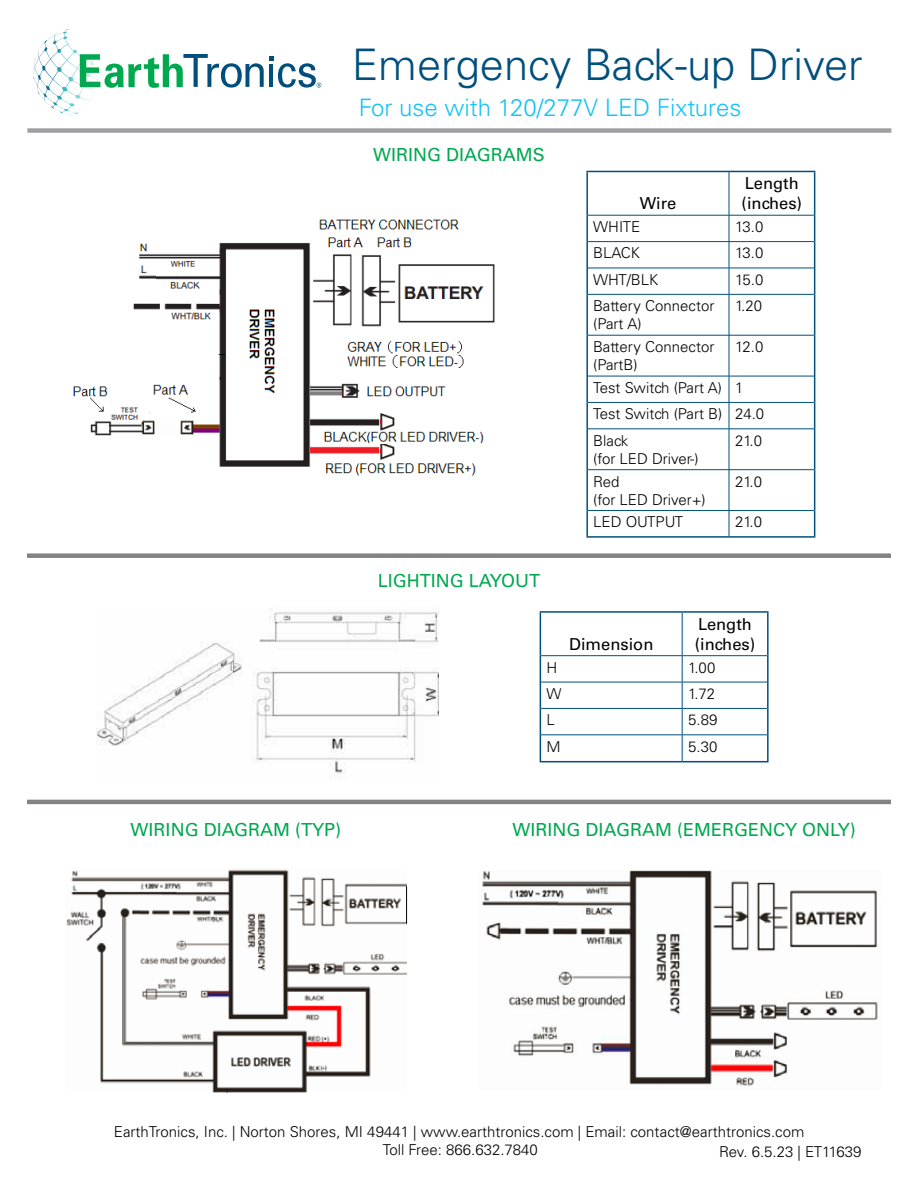
<style>
.page{position:relative;width:918px;height:1188px;background:#fff}
.page>*{position:absolute;margin:0;border:0;box-sizing:border-box;transform-origin:0 0}
.t1{font:300 43.5px "Univers LT Std";color:#004f7d}
.t2{font:300 24px "Univers LT Std";color:#12c3f4}
.t3{font:18px "Univers LT Std";color:#00a850}
.t4{font:16.5px/19.8px "Univers LT Std";color:#000}
.t5{font:300 15px/18px "Univers LT Std";color:#000}
.t6{font:300 15px "Univers LT Std";letter-spacing:-.02em;color:#000}
</style>
<div class="page">
<svg style="left:34px;top:29px;width:34px;height:47px"></svg>
<svg style="left:80px;top:54px;width:241px;height:34px"></svg>
<div style="left:27px;top:128px;width:864px;height:5px;background:#a19fa2"></div>
<hr style="left:27px;top:800px;width:864px;height:4px;background:#828384">
<div style="left:27px;top:553px;width:864px;height:5px;background:#828384"></div>
<img style="left:73px;top:219px;width:422px;height:257px">
<hr style="left:586px;top:171px;width:143px;height:1px;background:#004f7d">
<hr style="left:586px;top:172px;width:2px;height:43px;background:#004f7d">
<hr style="left:729px;top:171px;width:86px;height:1px;background:#004f7d">
<hr style="left:814px;top:172px;width:1px;height:43px;background:#004f7d">
<hr style="left:586px;top:215px;width:2px;height:27px;background:#004f7d">
<hr style="left:586px;top:242px;width:2px;height:26px;background:#004f7d">
<hr style="left:586px;top:268px;width:2px;height:26px;background:#004f7d">
<svg style="left:814px;top:215px;width:1px;height:79px"></svg>
<hr style="left:586px;top:294px;width:2px;height:41px;background:#004f7d">
<hr style="left:814px;top:294px;width:1px;height:41px;background:#004f7d">
<hr style="left:586px;top:335px;width:2px;height:41px;background:#004f7d">
<hr style="left:814px;top:335px;width:1px;height:41px;background:#004f7d">
<hr style="left:586px;top:376px;width:2px;height:26px;background:#004f7d">
<hr style="left:586px;top:402px;width:2px;height:27px;background:#004f7d">
<svg style="left:814px;top:376px;width:1px;height:53px"></svg>
<hr style="left:586px;top:429px;width:2px;height:41px;background:#004f7d">
<hr style="left:814px;top:429px;width:1px;height:41px;background:#004f7d">
<hr style="left:586px;top:470px;width:2px;height:41px;background:#004f7d">
<hr style="left:814px;top:470px;width:1px;height:41px;background:#004f7d">
<hr style="left:586px;top:511px;width:2px;height:25px;background:#004f7d">
<svg style="left:814px;top:511px;width:1px;height:25px"></svg>
<hr style="left:586px;top:536px;width:143px;height:2px;background:#004f7d">
<hr style="left:729px;top:536px;width:86px;height:2px;background:#004f7d">
<hr style="left:729px;top:172px;width:1px;height:43px;background:#004f7d">
<hr style="left:588px;top:215px;width:141px;height:1px;background:#004f7d">
<hr style="left:729px;top:215px;width:85px;height:1px;background:#004f7d">
<hr style="left:588px;top:241px;width:141px;height:1px;background:#004f7d">
<hr style="left:729px;top:241px;width:85px;height:1px;background:#004f7d">
<hr style="left:588px;top:268px;width:141px;height:1px;background:#004f7d">
<hr style="left:729px;top:268px;width:85px;height:1px;background:#004f7d">
<svg style="left:729px;top:215px;width:1px;height:79px"></svg>
<hr style="left:588px;top:294px;width:141px;height:1px;background:#004f7d">
<hr style="left:729px;top:294px;width:85px;height:1px;background:#004f7d">
<hr style="left:729px;top:295px;width:1px;height:40px;background:#004f7d">
<hr style="left:588px;top:335px;width:141px;height:1px;background:#004f7d">
<hr style="left:729px;top:335px;width:85px;height:1px;background:#004f7d">
<hr style="left:729px;top:335px;width:1px;height:41px;background:#004f7d">
<hr style="left:588px;top:376px;width:141px;height:1px;background:#004f7d">
<hr style="left:729px;top:376px;width:85px;height:1px;background:#004f7d">
<hr style="left:588px;top:402px;width:141px;height:1px;background:#004f7d">
<hr style="left:729px;top:402px;width:85px;height:1px;background:#004f7d">
<svg style="left:729px;top:376px;width:1px;height:53px"></svg>
<hr style="left:588px;top:429px;width:141px;height:1px;background:#004f7d">
<hr style="left:729px;top:429px;width:85px;height:1px;background:#004f7d">
<hr style="left:729px;top:429px;width:1px;height:40px;background:#004f7d">
<hr style="left:588px;top:469px;width:141px;height:1px;background:#004f7d">
<hr style="left:729px;top:469px;width:85px;height:1px;background:#004f7d">
<hr style="left:729px;top:470px;width:1px;height:40px;background:#004f7d">
<hr style="left:588px;top:510px;width:141px;height:1px;background:#004f7d">
<hr style="left:729px;top:510px;width:85px;height:1px;background:#004f7d">
<svg style="left:729px;top:511px;width:1px;height:25px"></svg>
<hr style="left:540px;top:611px;width:142px;height:2px;background:#004f7d">
<hr style="left:540px;top:613px;width:1px;height:43px;background:#004f7d">
<hr style="left:682px;top:611px;width:87px;height:2px;background:#004f7d">
<hr style="left:767px;top:613px;width:2px;height:43px;background:#004f7d">
<hr style="left:767px;top:656px;width:2px;height:26px;background:#004f7d">
<hr style="left:767px;top:682px;width:2px;height:26px;background:#004f7d">
<hr style="left:767px;top:708px;width:2px;height:27px;background:#004f7d">
<svg style="left:540px;top:656px;width:1px;height:105px"></svg>
<hr style="left:767px;top:735px;width:2px;height:26px;background:#004f7d">
<hr style="left:540px;top:761px;width:142px;height:1px;background:#004f7d">
<hr style="left:682px;top:761px;width:87px;height:1px;background:#004f7d">
<hr style="left:682px;top:613px;width:1px;height:42px;background:#004f7d">
<hr style="left:541px;top:655px;width:141px;height:1px;background:#004f7d">
<hr style="left:682px;top:655px;width:85px;height:1px;background:#004f7d">
<hr style="left:541px;top:682px;width:141px;height:1px;background:#004f7d">
<hr style="left:682px;top:682px;width:85px;height:1px;background:#004f7d">
<hr style="left:541px;top:708px;width:141px;height:1px;background:#004f7d">
<hr style="left:682px;top:708px;width:85px;height:1px;background:#004f7d">
<hr style="left:541px;top:735px;width:141px;height:1px;background:#004f7d">
<hr style="left:682px;top:735px;width:85px;height:1px;background:#004f7d">
<svg style="left:682px;top:656px;width:1px;height:105px"></svg>
<img style="left:96px;top:608px;width:342px;height:169px">
<img style="left:66px;top:869px;width:341px;height:223px">
<img style="left:482px;top:871px;width:396px;height:215px">
<hr style="left:406px;top:886px;width:1px;height:38px;background:#000">
<h1 class="t1" style="left:352px;top:38px;width:512px">Emergency Back-up Driver</h1>
<h2 class="t2" style="left:359px;top:93px;width:384px">For use with 120/277V LED Fixtures</h2>
<p class="t3" style="left:373px;top:143px;width:173px">WIRING DIAGRAMS</p>
<p class="t3" style="left:378px;top:570px;width:164px">LIGHTING LAYOUT</p>
<p class="t4" style="left:640px;top:194px;width:38px">Wire</p>
<p class="t4" style="left:742px;top:174px;width:62px">Length (inches)</p>
<p class="t5" style="left:593px;top:218px;width:49px">WHITE</p>
<p class="t5" style="left:735px;top:218px;width:30px">13.0</p>
<p class="t5" style="left:593px;top:244px;width:48px">BLACK</p>
<p class="t5" style="left:735px;top:244px;width:30px">13.0</p>
<p class="t5" style="left:593px;top:271px;width:67px">WHT/BLK</p>
<p class="t5" style="left:735px;top:271px;width:30px">15.0</p>
<p class="t5" style="left:593px;top:297px;width:123px">Battery Connector (Part A)</p>
<p class="t5" style="left:735px;top:297px;width:29px">1.20</p>
<p class="t5" style="left:593px;top:338px;width:123px">Battery Connector (PartB)</p>
<p class="t5" style="left:735px;top:338px;width:30px">12.0</p>
<p class="t5" style="left:593px;top:374px;width:172px;line-height:26.4px">Test Switch (Part A) 1<br>Test Switch (Part B) 24.0<br>Black</p>
<p class="t5" style="left:593px;top:449px;width:107px">(for LED Driver-)</p>
<p class="t5" style="left:735px;top:431px;width:29px">21.0</p>
<p class="t5" style="left:593px;top:472px;width:114px">Red<br>(for LED Driver+)</p>
<p class="t5" style="left:735px;top:472px;width:29px">21.0</p>
<p class="t5" style="left:593px;top:513px;width:92px">LED OUTPUT</p>
<p class="t5" style="left:735px;top:513px;width:29px">21.0</p>
<p class="t4" style="left:569px;top:634px;width:86px">Dimension</p>
<p class="t4" style="left:695px;top:614px;width:62px">Length (inches)</p>
<p class="t3" style="left:131px;top:819px;width:212px">WIRING DIAGRAM (TYP)</p>
<p class="t5" style="left:546px;top:658px;width:12px">H</p>
<p class="t5" style="left:688px;top:658px;width:29px">1.00</p>
<p class="t5" style="left:546px;top:685px;width:16px">W</p>
<p class="t5" style="left:688px;top:685px;width:29px">1.72</p>
<p class="t5" style="left:546px;top:711px;width:10px">L</p>
<p class="t5" style="left:688px;top:711px;width:31px">5.89</p>
<p class="t5" style="left:546px;top:737px;width:16px">M</p>
<p class="t5" style="left:688px;top:737px;width:31px">5.30</p>
<p class="t3" style="left:512px;top:819px;width:345px">WIRING DIAGRAM (EMERGENCY ONLY)</p>
<p class="t5" style="left:114px;top:1123px;width:692px;text-align:center">EarthTronics, Inc. | Norton Shores, MI 49441 | www.earthtronics.com | Email: contact@earthtronics.com<br>Toll Free: 866.632.7840</p>
<p class="t6" style="left:719px;top:1143px;width:144px">Rev. 6.5.23 | ET11639</p>
</div>
